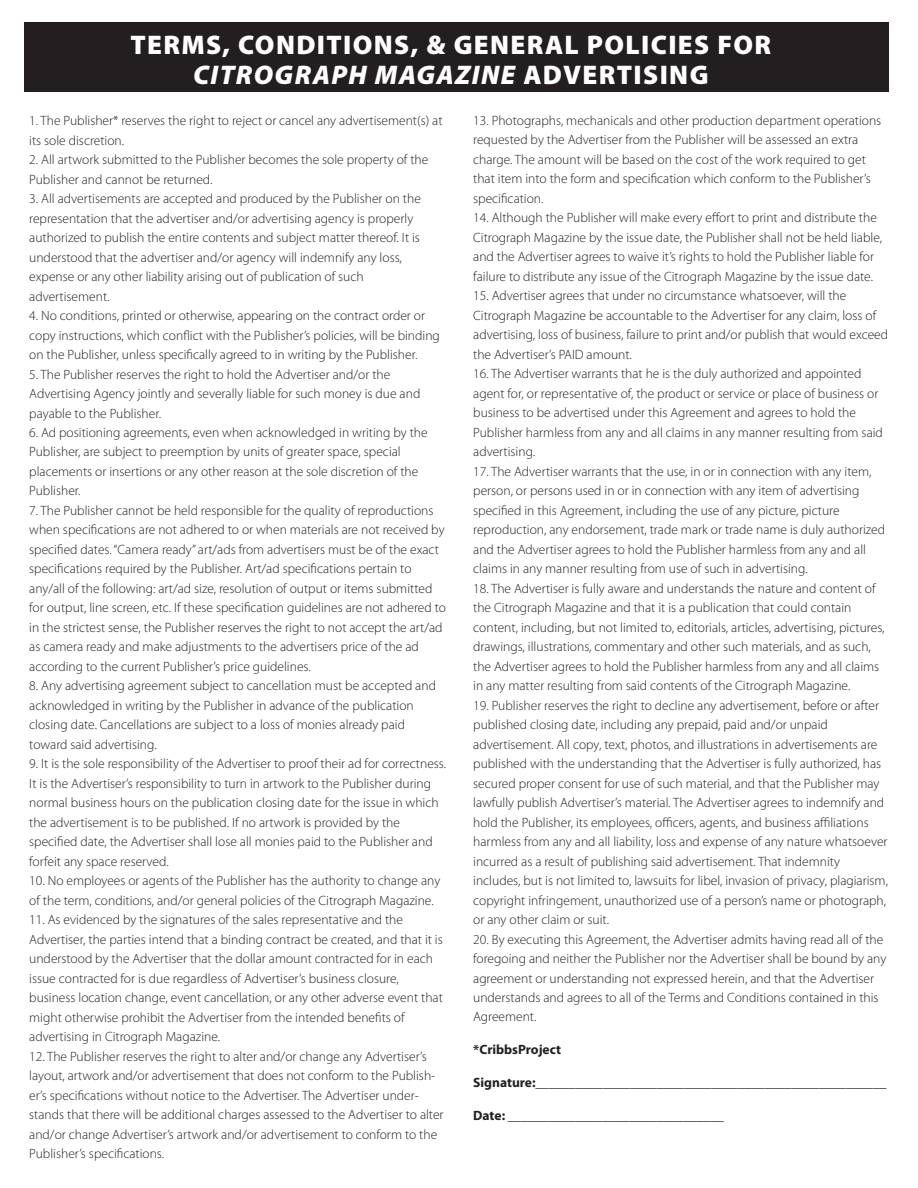
<style>
.page{position:relative;width:918px;height:1188px;background:#fff}
.page>*{position:absolute;margin:0;border:0;box-sizing:border-box;transform-origin:0 0}
.t1{font:900 27px/30px "Myriad Pro";letter-spacing:.05em;color:#fff;text-align:center}
.t2{font:300 13.5px/19.5px "Myriad Pro";color:#231f20}
.t3{font:700 13.5px "Myriad Pro";color:#231f20}
.s1{font-style:italic}
</style>
<div class="page">
<div style="left:25px;top:22px;width:864px;height:70px;background:#231f20"></div>
<h1 class="t1" style="left:130px;top:30px;width:642px">TERMS, CONDITIONS, &amp; GENERAL POLICIES FOR<br><span class="s1">CITROGRAPH MAGAZINE</span> ADVERTISING</h1>
<p class="t2" style="left:29px;top:111px;width:415px">1. The Publisher* reserves the right to reject or cancel any advertisement(s) at its sole discretion.</p>
<p class="t2" style="left:29px;top:150px;width:401px">2. All artwork submitted to the Publisher becomes the sole property of the<br>Publisher and cannot be returned.</p>
<p class="t2" style="left:29px;top:189px;width:393px">3. All advertisements are accepted and produced by the Publisher on the representation that the advertiser and/or advertising agency is properly authorized to publish the entire contents and subject matter thereof. It is understood that the advertiser and/or agency will indemnify any loss, expense or any other liability arising out of publication of such advertisement.</p>
<p class="t2" style="left:29px;top:306px;width:412px">4. No conditions, printed or otherwise, appearing on the contract order or copy instructions, which conflict with the Publisher’s policies, will be binding on the Publisher, unless specifically agreed to in writing by the Publisher.</p>
<p class="t2" style="left:29px;top:364px;width:393px">5. The Publisher reserves the right to hold the Advertiser and/or the<br>Advertising Agency jointly and severally liable for such money is due and payable to the Publisher.</p>
<p class="t2" style="left:29px;top:423px;width:400px">6. Ad positioning agreements, even when acknowledged in writing by the Publisher, are subject to preemption by units of greater space, special placements or insertions or any other reason at the sole discretion of the Publisher.</p>
<p class="t2" style="left:29px;top:501px;width:418px">7. The Publisher cannot be held responsible for the quality of reproductions when specifications are not adhered to or when materials are not received by specified dates. “Camera ready” art/ads from advertisers must be of the exact specifications required by the Publisher. Art/ad specifications pertain to any/all of the following: art/ad size, resolution of output or items submitted for output, line screen, etc. If these specification guidelines are not adhered to in the strictest sense, the Publisher reserves the right to not accept the art/ad as camera ready and make adjustments to the advertisers price of the ad according to the current Publisher’s price guidelines.</p>
<p class="t2" style="left:29px;top:676px;width:408px">8. Any advertising agreement subject to cancellation must be accepted and acknowledged in writing by the Publisher in advance of the publication closing date. Cancellations are subject to a loss of monies already paid toward said advertising.</p>
<p class="t2" style="left:29px;top:754px;width:418px">9. It is the sole responsibility of the Advertiser to proof their ad for correctness.<br>It is the Advertiser’s responsibility to turn in artwork to the Publisher during normal business hours on the publication closing date for the issue in which the advertisement is to be published. If no artwork is provided by the specified date, the Advertiser shall lose all monies paid to the Publisher and forfeit any space reserved.</p>
<p class="t2" style="left:29px;top:871px;width:413px">10. No employees or agents of the Publisher has the authority to change any of the term, conditions, and/or general policies of the Citrograph Magazine.</p>
<p class="t2" style="left:29px;top:910px;width:415px">11. As evidenced by the signatures of the sales representative and the Advertiser, the parties intend that a binding contract be created, and that it is understood by the Advertiser that the dollar amount contracted for in each issue contracted for is due regardless of Advertiser’s business closure, business location change, event cancellation, or any other adverse event that might otherwise prohibit the Advertiser from the intended benefits of advertising in Citrograph Magazine.</p>
<p class="t2" style="left:29px;top:1047px;width:416px">12. The Publisher reserves the right to alter and/or change any Advertiser’s layout, artwork and/or advertisement that does not conform to the Publish&shy;er’s specifications without notice to the Advertiser. The Advertiser under&shy;stands that there will be additional charges assessed to the Advertiser to alter and/or change Advertiser’s artwork and/or advertisement to conform to the Publisher’s specifications.</p>
<p class="t2" style="left:473px;top:111px;width:410px">13. Photographs, mechanicals and other production department operations requested by the Advertiser from the Publisher will be assessed an extra charge. The amount will be based on the cost of the work required to get that item into the form and specification which conform to the Publisher’s specification.</p>
<p class="t2" style="left:473px;top:208px;width:410px">14. Although the Publisher will make every effort to print and distribute the Citrograph Magazine by the issue date, the Publisher shall not be held liable, and the Advertiser agrees to waive it’s rights to hold the Publisher liable for failure to distribute any issue of the Citrograph Magazine by the issue date.</p>
<p class="t2" style="left:473px;top:286px;width:416px">15. Advertiser agrees that under no circumstance whatsoever, will the Citrograph Magazine be accountable to the Advertiser for any claim, loss of advertising, loss of business, failure to print and/or publish that would exceed the Advertiser’s PAID amount.</p>
<p class="t2" style="left:473px;top:364px;width:411px">16. The Advertiser warrants that he is the duly authorized and appointed agent for, or representative of, the product or service or place of business or business to be advertised under this Agreement and agrees to hold the Publisher harmless from any and all claims in any manner resulting from said advertising.</p>
<p class="t2" style="left:473px;top:462px;width:413px">17. The Advertiser warrants that the use, in or in connection with any item, person, or persons used in or in connection with any item of advertising specified in this Agreement, including the use of any picture, picture reproduction, any endorsement, trade mark or trade name is duly authorized and the Advertiser agrees to hold the Publisher harmless from any and all claims in any manner resulting from use of such in advertising.</p>
<p class="t2" style="left:473px;top:579px;width:413px">18. The Advertiser is fully aware and understands the nature and content of the Citrograph Magazine and that it is a publication that could contain content, including, but not limited to, editorials, articles, advertising, pictures, drawings, illustrations, commentary and other such materials, and as such, the Advertiser agrees to hold the Publisher harmless from any and all claims in any matter resulting from said contents of the Citrograph Magazine.</p>
<p class="t2" style="left:473px;top:696px;width:416px">19. Publisher reserves the right to decline any advertisement, before or after published closing date, including any prepaid, paid and/or unpaid advertisement. All copy, text, photos, and illustrations in advertisements are published with the understanding that the Advertiser is fully authorized, has secured proper consent for use of such material, and that the Publisher may lawfully publish Advertiser’s material. The Advertiser agrees to indemnify and hold the Publisher, its employees, officers, agents, and business affiliations harmless from any and all liability, loss and expense of any nature whatsoever incurred as a result of publishing said advertisement. That indemnity includes, but is not limited to, lawsuits for libel, invasion of privacy, plagiarism, copyright infringement, unauthorized use of a person’s name or photograph, or any other claim or suit.</p>
<p class="t2" style="left:473px;top:929px;width:415px">20. By executing this Agreement, the Advertiser admits having read all of the foregoing and neither the Publisher nor the Advertiser shall be bound by any agreement or understanding not expressed herein, and that the Advertiser understands and agrees to all of the Terms and Conditions contained in this Agreement.</p>
<p class="t3" style="left:473px;top:1042px;width:89px">*CribbsProject</p>
<p class="t3" style="left:473px;top:1075px;width:415px">Signature:____________________________________________________</p>
<p class="t3" style="left:473px;top:1108px;width:252px">Date: ________________________________</p>
</div>
